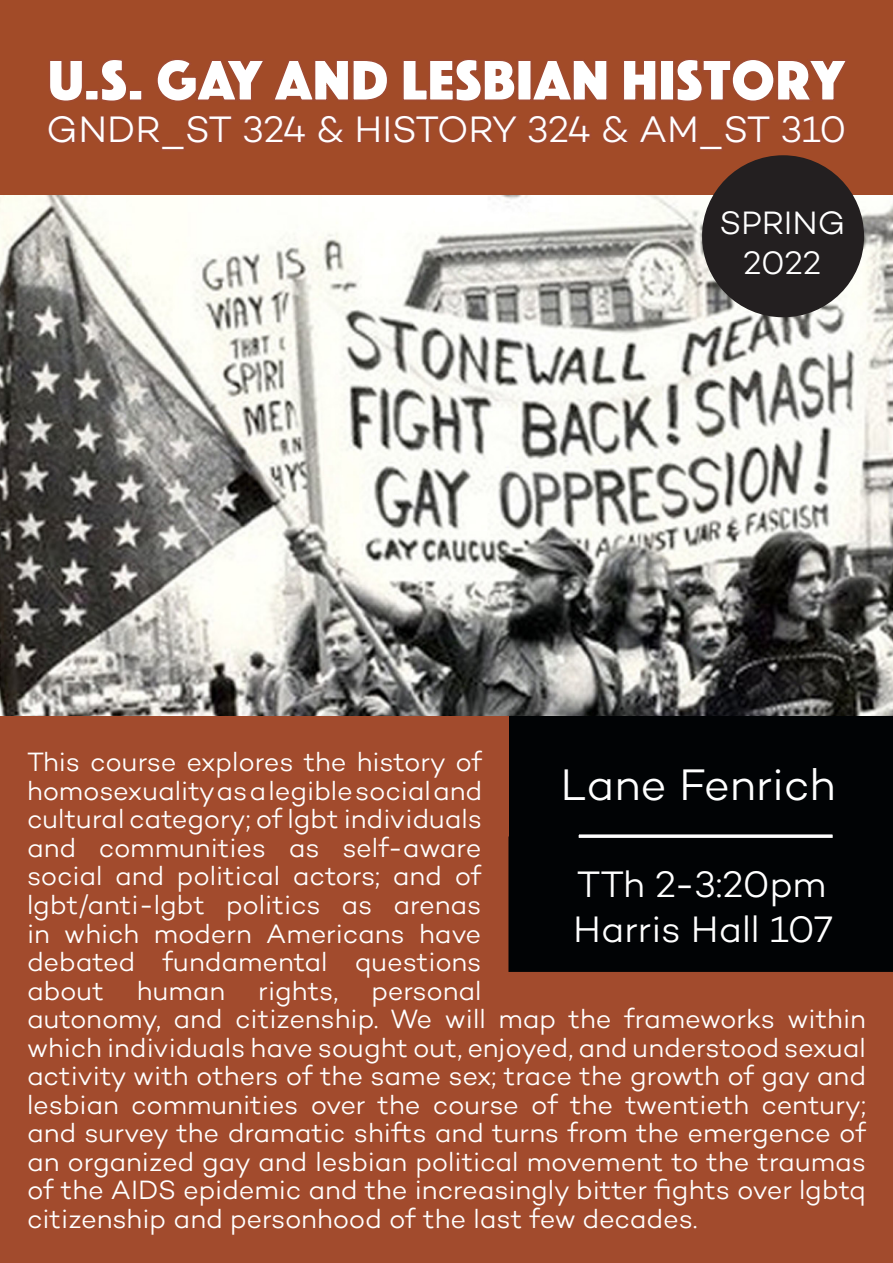
<style>
.page{position:relative;width:893px;height:1263px;background:#fff}
.page>*{position:absolute;margin:0;border:0;box-sizing:border-box;transform-origin:0 0}
.t1{font:60px "Phosphate Solid";color:#fff}
.t2{font:300 45px "Campton";color:#fff}
.t3{font:300 37.5px "Campton";color:#fff}
.t4{font:300 33px/39.6px "Campton";letter-spacing:-.005em;color:#fff;text-align:center}
.t5{font:300 27px/28.5px "Campton";color:#fff}
</style>
<div class="page">
<div style="left:0;top:0;width:893px;height:202px;background:#a24b28"></div>
<div style="left:0;top:712px;width:893px;height:551px;background:#a24b2d"></div>
<div style="left:509px;top:715px;width:384px;height:134px;background:#010305"></div>
<div style="left:775px;top:767px;width:7px;height:8px;border:3px solid #010305;border-radius:50%"></div>
<div style="left:508px;top:836px;width:385px;height:136px;background:#010305"></div>
<svg style="left:576px;top:834px;width:260px;height:7px"></svg>
<img style="left:0;top:195px;width:893px;height:521px">
<div style="left:702px;top:155px;width:162px;height:162px;background:#231f20;border-radius:50%"></div>
<p class="t1" style="left:47px;top:38px;width:799px">U.S. GAY AND LESBIAN HISTORY</p>
<p class="t3" style="left:46px;top:106px;width:801px">GNDR_ST 324 &amp; HISTORY 324 &amp; AM_ST 310</p>
<p class="t4" style="left:719px;top:203px;width:127px">SPRING<br>2022</p>
<p class="t5" style="left:27px;top:748px;width:841px">This course explores the history of<br>homosexuality as a legible social and<br>cultural category; of lgbt individuals<br>and communities as self-aware<br>social and political actors; and of<br>lgbt/anti-lgbt politics as arenas<br>in which modern Americans have<br>debated fundamental questions<br>about human rights, personal<br>autonomy, and citizenship. We will map the frameworks within which individuals have sought out, enjoyed, and understood sexual activity with others of the same sex; trace the growth of gay and lesbian communities over the course of the twentieth century; and survey the dramatic shifts and turns from the emergence of an organized gay and lesbian political movement to the traumas of the AIDS epidemic and the increasingly bitter fights over lgbtq citizenship and personhood of the last few decades.</p>
<p class="t2" style="left:560px;top:756px;width:277px">Lane Fenrich</p>
<p class="t3" style="left:577px;top:861px;width:251px">TTh 2-3:20pm</p>
<p class="t3" style="left:573px;top:906px;width:261px">Harris Hall 107</p>
</div>
